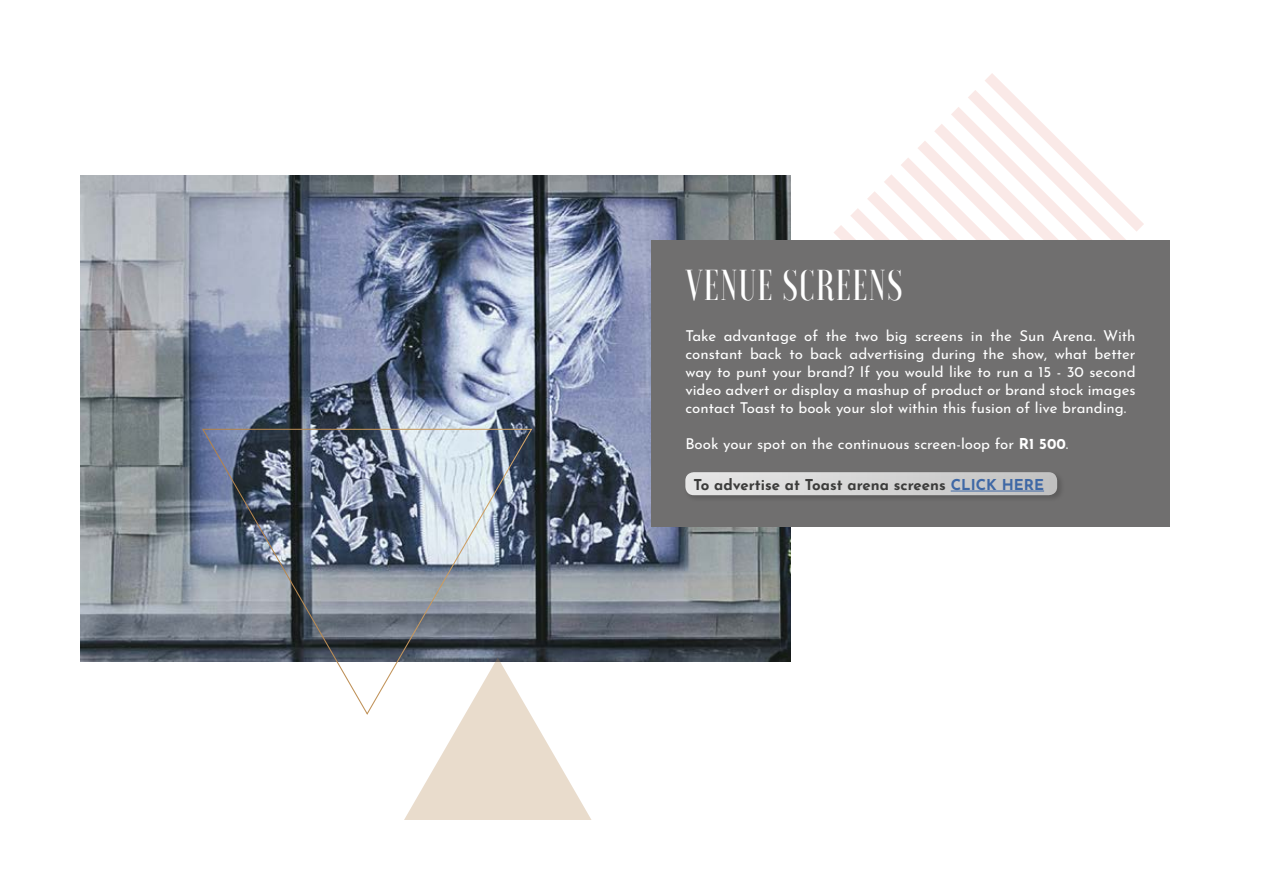
<style>
.page{position:relative;width:1263px;height:893px;background:#fff}
.page>*{position:absolute;margin:0;border:0;box-sizing:border-box;transform-origin:0 0}
.t1{font:500 43.05px "Voga";letter-spacing:.03em;color:#fff}
.t2{font:15px/18px "Josefin Sans";color:#fff;text-align:justify}
.t3{font:700 15px "Josefin Sans";color:#3c3c3b}
.s1{font-weight:700}
.s2{color:#3f68a5}
</style>
<div class="page">
<svg style="left:833px;top:73px;width:311px;height:168px"></svg>
<img style="left:81px;top:175px;width:710px;height:487px">
<div style="left:651px;top:241px;width:519px;height:286px;background:#706f6f"></div>
<svg style="left:404px;top:657px;width:187px;height:163px"></svg>
<svg style="left:201px;top:428px;width:332px;height:287px"></svg>
<div style="left:684px;top:471px;width:381px;height:32px;background:#000;opacity:.21"></div>
<div style="left:685px;top:472px;width:372px;height:23px;background:linear-gradient(to right,#e9e8e7,#bdbec0);border-radius:9px"></div>
<hr style="left:951px;top:491px;width:93px;height:1px;background:#3f68a5">
<h1 class="t1" style="left:685px;top:261px;width:219px">VENUE SCREENS</h1>
<p class="t2" style="left:685px;top:325px;width:452px">Take advantage of the two big screens in the Sun Arena. With constant back to back advertising during the show, what better way to punt your brand? If you would like to run a 15 - 30 second video advert or display a mashup of product or brand stock images contact Toast to book your slot within this fusion of live branding.</p>
<p class="t2" style="left:685px;top:433px;width:384px">Book your spot on the continuous screen-loop for <span class="s1">R1 500</span>.</p>
<p class="t3" style="left:693px;top:471px;width:352px">To advertise at Toast arena screens <span class="s2">CLICK HERE</span></p>
</div>
